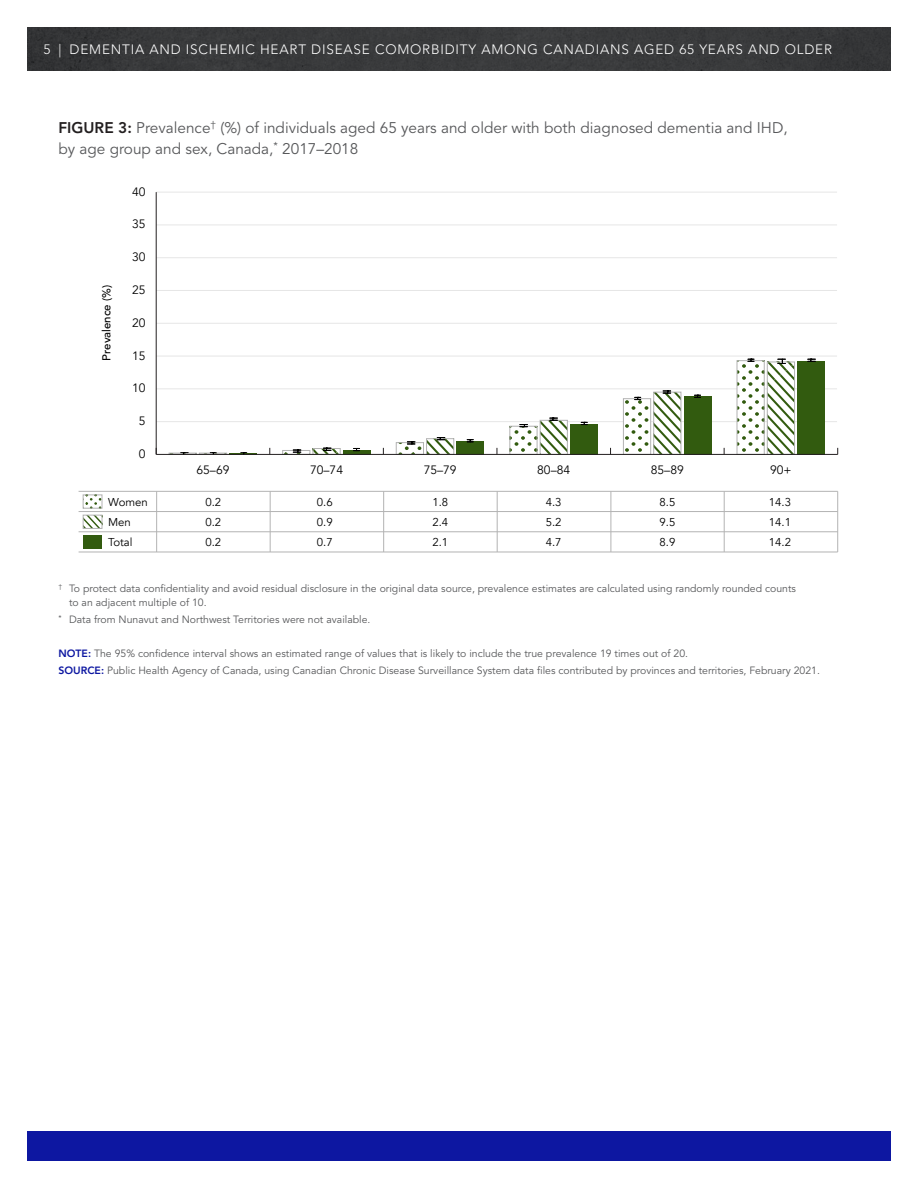
<style>
.page{position:relative;width:918px;height:1188px;background:#fff}
.page>*{position:absolute;margin:0;border:0;box-sizing:border-box;transform-origin:0 0}
.Figure_Title{font:15.3px/20.7px "Avenir LT Std";color:#57585a}
.t1{font:300 13.5px "Avenir LT Std";letter-spacing:.06em;color:#fff}
.t2{font:12.15px "Avenir";color:#000}
.t3{font:11.4px/20.2px "Avenir";color:#000}
.t4{font:500 11.4px "Avenir LT Std";color:#000}
._6___Source_with_no{font:10.5px "Avenir LT Std";color:#57585a}
._3___Source_with_let{font:10.5px/13.5px "Avenir LT Std";color:#57585a}
.s1{font-weight:800;color:#231f20}
.s2{font-weight:800;color:#0d17a1}
</style>
<div class="page">
<div style="left:27px;top:27px;width:864px;height:44px;background:#38393b"></div>
<div style="left:27px;top:1131px;width:864px;height:30px;background:#0d17a1"></div>
<hr style="left:156px;top:421px;width:681px;height:1px;background:#e6e6e6">
<hr style="left:156px;top:388px;width:681px;height:1px;background:#e6e6e6">
<hr style="left:156px;top:356px;width:681px;height:1px;background:#e6e6e6">
<hr style="left:156px;top:323px;width:681px;height:1px;background:#e6e6e6">
<hr style="left:156px;top:290px;width:681px;height:1px;background:#e6e6e6">
<hr style="left:156px;top:257px;width:681px;height:1px;background:#e6e6e6">
<hr style="left:156px;top:225px;width:681px;height:1px;background:#e6e6e6">
<hr style="left:156px;top:192px;width:681px;height:1px;background:#e6e6e6">
<hr style="left:837px;top:491px;width:1px;height:61px;background:#b3b3b3">
<hr style="left:156px;top:491px;width:1px;height:61px;background:#b3b3b3">
<hr style="left:270px;top:491px;width:1px;height:61px;background:#b3b3b3">
<hr style="left:383px;top:491px;width:1px;height:61px;background:#b3b3b3">
<hr style="left:497px;top:491px;width:1px;height:61px;background:#b3b3b3">
<hr style="left:611px;top:491px;width:1px;height:61px;background:#b3b3b3">
<hr style="left:724px;top:491px;width:1px;height:61px;background:#b3b3b3">
<hr style="left:79px;top:491px;width:759px;height:1px;background:#b3b3b3">
<hr style="left:79px;top:511px;width:759px;height:1px;background:#b3b3b3">
<hr style="left:79px;top:531px;width:759px;height:1px;background:#b3b3b3">
<hr style="left:79px;top:552px;width:759px;height:1px;background:#b3b3b3">
<div style="left:83px;top:535px;width:19px;height:13px;background:#325b0f"></div>
<svg style="left:85px;top:517px;width:15px;height:10px"></svg>
<div style="left:83px;top:515px;width:19px;height:14px;border:1px solid #b3b3b3"></div>
<svg style="left:85px;top:498px;width:15px;height:9px"></svg>
<div style="left:83px;top:495px;width:19px;height:14px;border:1px solid #b3b3b3"></div>
<svg style="left:343px;top:450px;width:28px;height:4px"></svg>
<div style="left:457px;top:441px;width:27px;height:13px;background:#325b0f"></div>
<div style="left:570px;top:424px;width:28px;height:30px;background:#325b0f"></div>
<div style="left:684px;top:396px;width:27px;height:58px;background:#325b0f"></div>
<div style="left:798px;top:361px;width:27px;height:93px;background:#325b0f"></div>
<svg style="left:315px;top:450px;width:23px;height:3px"></svg>
<div style="left:313px;top:448px;width:28px;height:7px;border:1px solid #b3b3b3"></div>
<svg style="left:428px;top:440px;width:24px;height:13px"></svg>
<div style="left:426px;top:438px;width:28px;height:17px;border:1px solid #b3b3b3"></div>
<svg style="left:542px;top:422px;width:24px;height:31px"></svg>
<div style="left:540px;top:420px;width:28px;height:35px;border:1px solid #b3b3b3"></div>
<svg style="left:655px;top:394px;width:24px;height:59px"></svg>
<div style="left:653px;top:392px;width:28px;height:63px;border:1px solid #b3b3b3"></div>
<svg style="left:769px;top:364px;width:24px;height:89px"></svg>
<div style="left:767px;top:362px;width:28px;height:93px;border:1px solid #b3b3b3"></div>
<div style="left:282px;top:450px;width:28px;height:5px;border:1px solid #b3b3b3"></div>
<svg style="left:399px;top:444px;width:23px;height:9px"></svg>
<div style="left:396px;top:442px;width:28px;height:13px;border:1px solid #b3b3b3"></div>
<svg style="left:511px;top:430px;width:24px;height:22px"></svg>
<div style="left:509px;top:426px;width:28px;height:29px;border:1px solid #b3b3b3"></div>
<svg style="left:625px;top:400px;width:24px;height:52px"></svg>
<div style="left:623px;top:398px;width:28px;height:57px;border:1px solid #b3b3b3"></div>
<svg style="left:739px;top:364px;width:24px;height:88px"></svg>
<div style="left:737px;top:360px;width:28px;height:95px;border:1px solid #b3b3b3"></div>
<hr style="left:156px;top:192px;width:1px;height:262px;background:#231f20">
<hr style="left:156px;top:454px;width:682px;height:1px;background:#231f20">
<svg style="left:293px;top:450px;width:8px;height:3px"></svg>
<svg style="left:407px;top:441px;width:8px;height:4px"></svg>
<svg style="left:520px;top:424px;width:7px;height:3px"></svg>
<svg style="left:635px;top:397px;width:6px;height:3px"></svg>
<svg style="left:748px;top:359px;width:6px;height:3px"></svg>
<svg style="left:323px;top:448px;width:8px;height:3px"></svg>
<svg style="left:437px;top:437px;width:8px;height:3px"></svg>
<svg style="left:550px;top:418px;width:7px;height:3px"></svg>
<svg style="left:663px;top:390px;width:8px;height:4px"></svg>
<svg style="left:778px;top:359px;width:7px;height:5px"></svg>
<svg style="left:169px;top:452px;width:88px;height:2px"></svg>
<svg style="left:354px;top:448px;width:6px;height:3px"></svg>
<svg style="left:467px;top:439px;width:6px;height:3px"></svg>
<svg style="left:581px;top:422px;width:6px;height:3px"></svg>
<svg style="left:695px;top:395px;width:6px;height:3px"></svg>
<svg style="left:808px;top:359px;width:7px;height:3px"></svg>
<p class="t1" style="left:43px;top:41px;width:790px">5 | DEMENTIA AND ISCHEMIC HEART DISEASE COMORBIDITY AMONG CANADIANS AGED 65 YEARS AND OLDER</p>
<p class="Figure_Title" style="left:58px;top:118px;width:731px"><span class="s1">FIGURE 3:</span> Prevalence<sup>†</sup> (%) of individuals aged 65 years and older with both diagnosed dementia and IHD, by age group and sex, Canada,<sup>*</sup> 2017–2018</p>
<p class="t2" style="left:132px;top:184px;width:15px">40</p>
<p class="t2" style="left:132px;top:217px;width:15px">35</p>
<p class="t4" style="left:100px;top:361px;width:77px;rotate:-90deg">Prevalence (%)</p>
<p class="t2" style="left:132px;top:250px;width:15px">30</p>
<p class="t2" style="left:132px;top:283px;width:15px">25</p>
<p class="t2" style="left:132px;top:315px;width:15px">20</p>
<p class="t2" style="left:132px;top:348px;width:15px">15</p>
<p class="t2" style="left:132px;top:381px;width:15px">10</p>
<p class="t2" style="left:139px;top:414px;width:8px">5</p>
<p class="t2" style="left:139px;top:447px;width:8px">0</p>
<p class="t2" style="left:196px;top:463px;width:34px">65–69</p>
<p class="t2" style="left:310px;top:463px;width:34px">70–74</p>
<p class="t2" style="left:424px;top:463px;width:34px">75–79</p>
<p class="t2" style="left:537px;top:463px;width:34px">80–84</p>
<p class="t2" style="left:651px;top:463px;width:34px">85–89</p>
<p class="t2" style="left:770px;top:463px;width:23px">90+</p>
<p class="t3" style="left:108px;top:492px;width:41px">Women</p>
<p class="t3" style="left:205px;top:492px;width:17px">0.2</p>
<p class="t3" style="left:317px;top:492px;width:17px">0.6</p>
<p class="t3" style="left:432px;top:492px;width:17px">1.8</p>
<p class="t3" style="left:546px;top:492px;width:17px">4.3</p>
<p class="t3" style="left:660px;top:492px;width:17px">8.5</p>
<p class="t3" style="left:769px;top:492px;width:24px">14.3</p>
<p class="t3" style="left:205px;top:512px;width:17px">0.2</p>
<p class="t3" style="left:317px;top:512px;width:17px">0.9</p>
<p class="t3" style="left:432px;top:512px;width:17px">2.4</p>
<p class="t3" style="left:546px;top:512px;width:17px">5.2</p>
<p class="t3" style="left:660px;top:512px;width:17px">9.5</p>
<p class="t3" style="left:769px;top:512px;width:24px">14.1</p>
<p class="t3" style="left:205px;top:532px;width:17px">0.2</p>
<p class="t3" style="left:317px;top:532px;width:17px">0.7</p>
<p class="t3" style="left:432px;top:532px;width:17px">2.1</p>
<p class="t3" style="left:546px;top:532px;width:17px">4.7</p>
<p class="t3" style="left:660px;top:532px;width:17px">8.9</p>
<p class="t3" style="left:769px;top:532px;width:24px">14.2</p>
<p class="t3" style="left:108px;top:512px;width:26px">Men<br>Total</p>
<p class="_3___Source_with_let" style="left:69px;top:582px;width:729px;text-indent:-10px"><sup>†</sup> To protect data confidentiality and avoid residual disclosure in the original data source, prevalence estimates are calculated using randomly rounded counts to an adjacent multiple of 10.</p>
<p class="_3___Source_with_let" style="left:58px;top:613px;width:314px"><sup>*</sup> Data from Nunavut and Northwest Territories were not available.</p>
<p class="_6___Source_with_no" style="left:58px;top:647px;width:631px"><span class="s2">NOTE:</span> The 95% confidence interval shows an estimated range of values that is likely to include the true prevalence 19 times out of 20.</p>
<p class="_6___Source_with_no" style="left:58px;top:665px;width:763px"><span class="s2">SOURCE:</span> Public Health Agency of Canada, using Canadian Chronic Disease Surveillance System data files contributed by provinces and territories, February 2021.</p>
</div>
